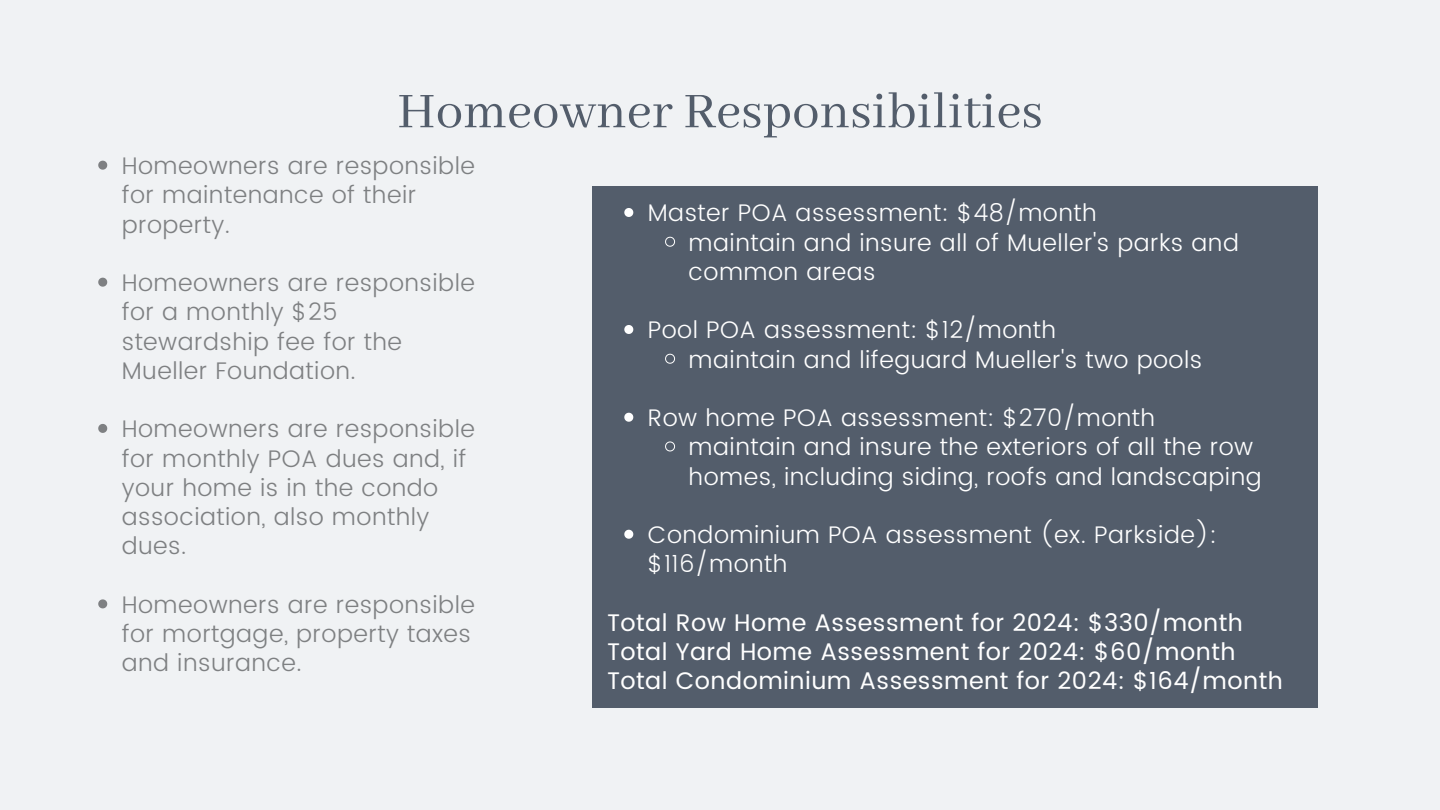
<style>
.page{position:relative;width:1440px;height:810px;background:#f0f2f4}
.page>*{position:absolute;margin:0;border:0;box-sizing:border-box;transform-origin:0 0}
.t1{font:55px "Abhaya Libre";color:#535d6b}
.t2{font:300 24px/29.2px "Poppins";letter-spacing:.02em;color:#fff}
.t3{font:300 24px/29.2px "Poppins";letter-spacing:.02em;color:#7e8082}
.t4{font:24px "Poppins";letter-spacing:.02em;color:#fff}
</style>
<div class="page">
<svg style="left:98px;top:161px;width:9px;height:9px"></svg>
<svg style="left:98px;top:278px;width:9px;height:9px"></svg>
<svg style="left:98px;top:424px;width:9px;height:9px"></svg>
<svg style="left:98px;top:599px;width:9px;height:9px"></svg>
<div style="left:592px;top:186px;width:725px;height:522px;background:#535d6b"></div>
<svg style="left:624px;top:208px;width:9px;height:9px"></svg>
<svg style="left:665px;top:236px;width:10px;height:11px"></svg>
<svg style="left:624px;top:325px;width:9px;height:9px"></svg>
<svg style="left:665px;top:353px;width:10px;height:11px"></svg>
<svg style="left:624px;top:413px;width:9px;height:9px"></svg>
<svg style="left:665px;top:441px;width:10px;height:11px"></svg>
<svg style="left:624px;top:530px;width:9px;height:9px"></svg>
<p class="t1" style="left:397px;top:81px;width:647px">Homeowner Responsibilities</p>
<h1 class="t3" style="left:122px;top:151px;width:355px">Homeowners are responsible for maintenance of their property.</h1>
<p class="t3" style="left:122px;top:268px;width:355px">Homeowners are responsible for a monthly $25 stewardship fee for the<br>Mueller Foundation.</p>
<p class="t3" style="left:122px;top:415px;width:355px">Homeowners are responsible for monthly POA dues and, if your home is in the condo association, also monthly dues.</p>
<p class="t3" style="left:122px;top:590px;width:355px">Homeowners are responsible for mortgage, property taxes and insurance.</p>
<p class="t2" style="left:648px;top:199px;width:450px">Master POA assessment: $48/month</p>
<p class="t2" style="left:689px;top:228px;width:552px">maintain and insure all of Mueller's parks and common areas</p>
<p class="t2" style="left:648px;top:316px;width:410px">Pool POA assessment: $12/month</p>
<p class="t2" style="left:689px;top:345px;width:515px">maintain and lifeguard Mueller's two pools</p>
<p class="t2" style="left:648px;top:403px;width:509px">Row home POA assessment: $270/month</p>
<p class="t2" style="left:689px;top:433px;width:575px">maintain and insure the exteriors of all the row homes, including siding, roofs and landscaping</p>
<p class="t2" style="left:648px;top:520px;width:571px">Condominium POA assessment (ex. Parkside): $116/month</p>
<p class="t4" style="left:607px;top:609px;width:637px">Total Row Home Assessment for 2024: $330/month</p>
<p class="t4" style="left:607px;top:638px;width:630px">Total Yard Home Assessment for 2024: $60/month</p>
<p class="t4" style="left:607px;top:667px;width:677px">Total Condominium Assessment for 2024: $164/month</p>
</div>
